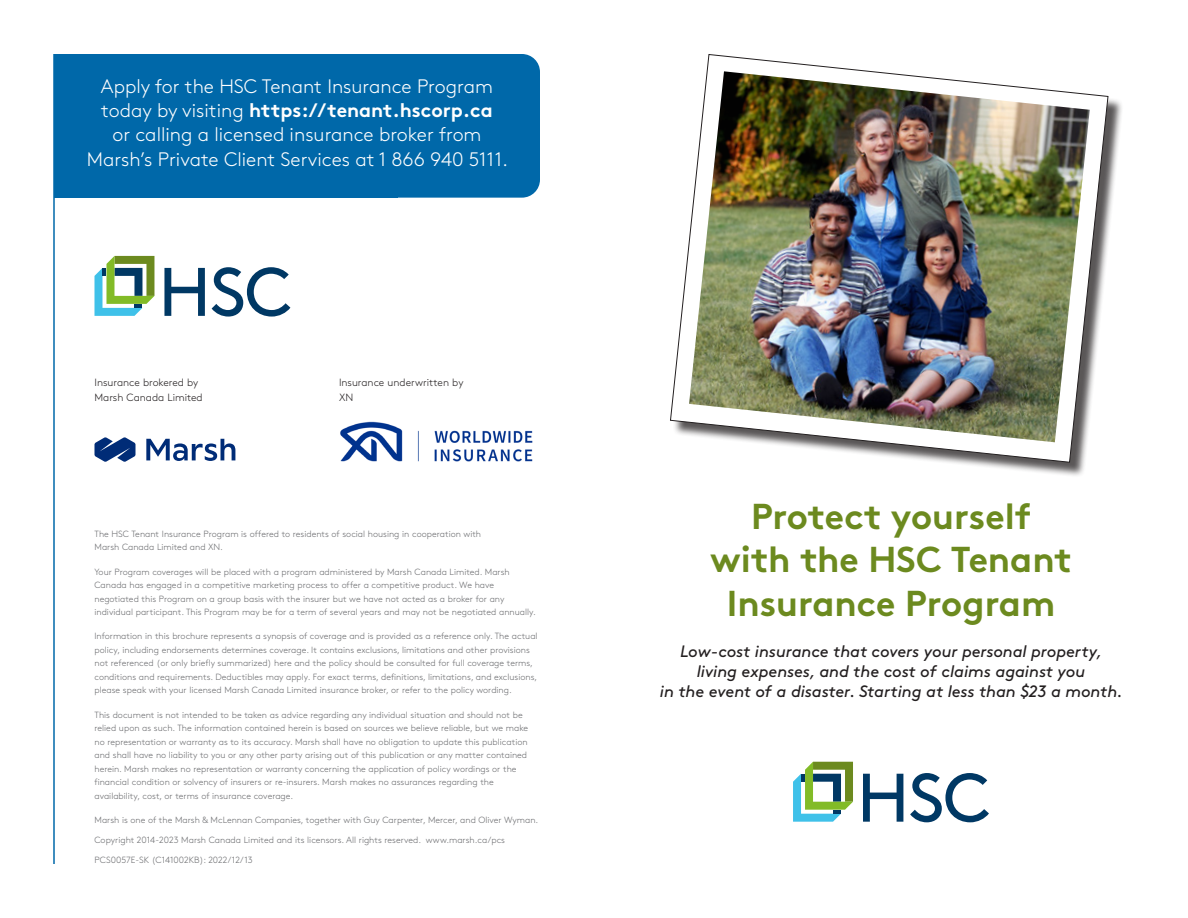
<style>
.page{position:relative;width:1188px;height:918px;background:#fff}
.page>*{position:absolute;margin:0;border:0;box-sizing:border-box;transform-origin:0 0}
.t1{font:700 36px/43.2px "Brown Std";color:#6c8a1f;text-align:center}
.t2{font:300 19.5px/24.3px "Brown Std";color:#fff}
.t3{font:italic 16.5px/19.8px "Brown Std";letter-spacing:-.005em;color:#231f20;text-align:center}
.t4{font:300 10.5px/15px "Brown Std";color:#231f20}
.Disclaimer{font:300 9px/13.5px "Brown Std";color:#6c6d70}
.s1{font-weight:700}
</style>
<div class="page">
<svg style="left:863px;top:774px;width:40px;height:48px"></svg>
<svg style="left:910px;top:773px;width:79px;height:49px"></svg>
<svg style="left:793px;top:762px;width:60px;height:60px"></svg>
<div style="left:54px;top:54px;width:486px;height:144px;background:#0068a9;border-radius:18px"></div>
<hr style="left:53px;top:54px;width:2px;height:810px;background:#0068a9">
<svg style="left:164px;top:268px;width:41px;height:48px"></svg>
<svg style="left:212px;top:267px;width:78px;height:50px"></svg>
<svg style="left:95px;top:256px;width:59px;height:60px"></svg>
<img style="left:340px;top:422px;width:193px;height:40px">
<div style="left:673px;top:57px;width:450px;height:421px;background:#231f20;opacity:.75"></div>
<svg style="left:670px;top:54px;width:439px;height:409px"></svg>
<img style="left:689px;top:71px;width:401px;height:371px">
<svg style="left:146px;top:439px;width:89px;height:22px"></svg>
<svg style="left:94px;top:437px;width:42px;height:25px"></svg>
<p class="t2" style="left:101px;top:74px;width:394px">Apply for the HSC Tenant Insurance Program today by visiting <span class="s1">https://tenant.hscorp.ca</span></p>
<p class="t2" style="left:112px;top:123px;width:371px">or calling a licensed insurance broker from</p>
<p class="t2" style="left:87px;top:147px;width:423px">Marsh’s Private Client Services at 1 866 940 5111.</p>
<p class="t4" style="left:94px;top:375px;width:110px">Insurance brokered by<br>Marsh Canada Limited</p>
<p class="t4" style="left:339px;top:375px;width:126px">Insurance underwritten by<br>XN</p>
<p class="Disclaimer" style="left:94px;top:527px;width:388px">The HSC Tenant Insurance Program is offered to residents of social housing in cooperation with<br>Marsh Canada Limited and XN.</p>
<p class="Disclaimer" style="left:94px;top:565px;width:443px">Your Program coverages will be placed with a program administered by Marsh Canada Limited. Marsh Canada has engaged in a competitive marketing process to offer a competitive product. We have negotiated this Program on a group basis with the insurer but we have not acted as a broker for any individual participant. This Program may be for a term of several years and may not be negotiated annually.</p>
<p class="Disclaimer" style="left:94px;top:630px;width:445px">Information in this brochure represents a synopsis of coverage and is provided as a reference only. The actual policy, including endorsements determines coverage. It contains exclusions, limitations and other provisions not referenced (or only briefly summarized) here and the policy should be consulted for full coverage terms, conditions and requirements. Deductibles may apply. For exact terms, definitions, limitations, and exclusions, please speak with your licensed Marsh Canada Limited insurance broker, or refer to the policy wording.</p>
<p class="Disclaimer" style="left:94px;top:708px;width:435px">This document is not intended to be taken as advice regarding any individual situation and should not be relied upon as such. The information contained herein is based on sources we believe reliable, but we make no representation or warranty as to its accuracy. Marsh shall have no obligation to update this publication and shall have no liability to you or any other party arising out of this publication or any matter contained herein. Marsh makes no representation or warranty concerning the application of policy wordings or the financial condition or solvency of insurers or re-insurers. Marsh makes no assurances regarding the availability, cost, or terms of insurance coverage.</p>
<p class="Disclaimer" style="left:94px;top:813px;width:445px">Marsh is one of the Marsh &amp; McLennan Companies, together with Guy Carpenter, Mercer, and Oliver Wyman.</p>
<p class="Disclaimer" style="left:94px;top:833px;width:412px">Copyright 2014-2023 Marsh Canada Limited and its licensors. All rights reserved. www.marsh.ca/pcs</p>
<p class="Disclaimer" style="left:94px;top:853px;width:160px">PCS0057E-SK (C141002KB): 2022/12/13</p>
<p class="t1" style="left:710px;top:495px;width:363px">Protect yourself with the HSC Tenant<br>Insurance Program</p>
<p class="t3" style="left:660px;top:641px;width:464px">Low-cost insurance that covers your personal property, living expenses, and the cost of claims against you<br>in the event of a disaster. Starting at less than $23 a month.</p>
</div>
